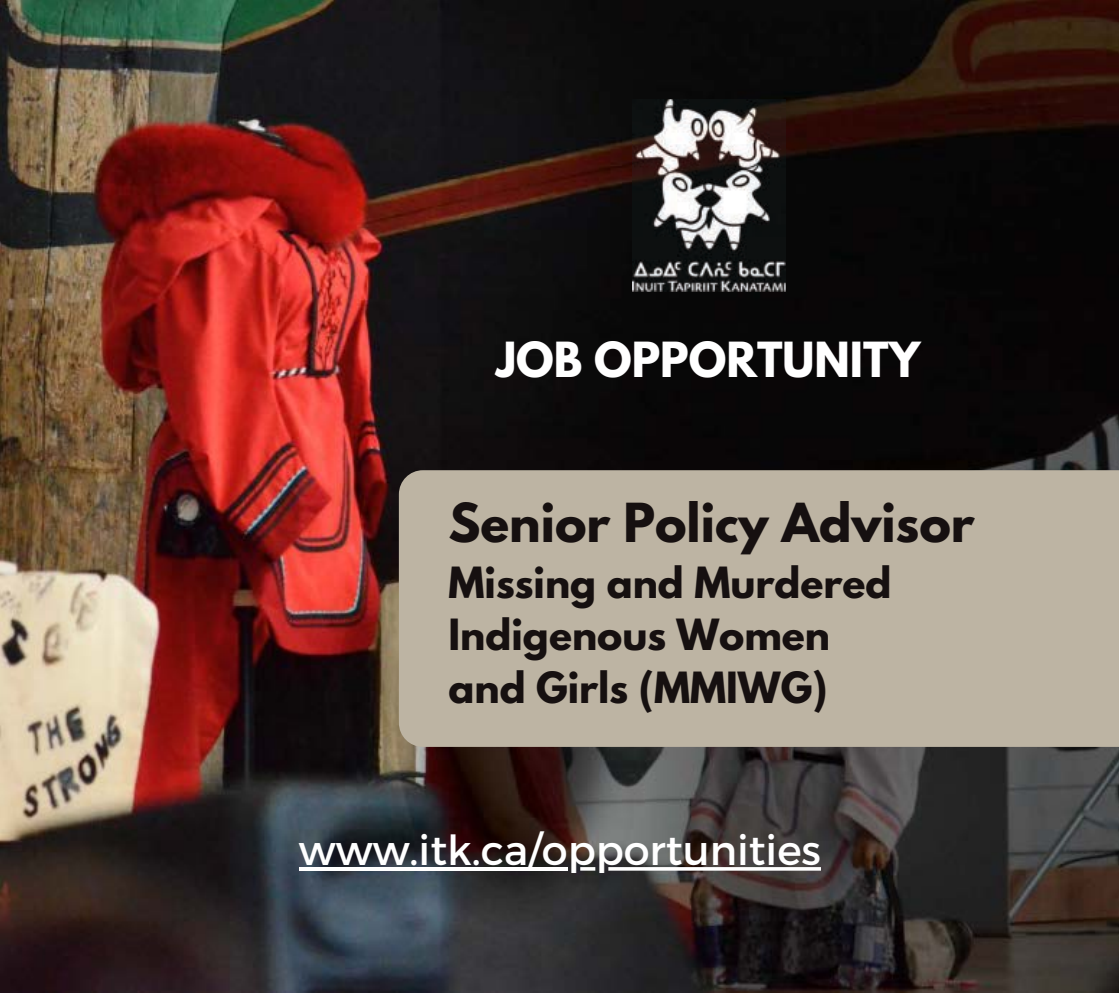
<style>
.page{position:relative;width:1119px;height:993px;background:#fff}
.page>*{position:absolute;margin:0;border:0;box-sizing:border-box;transform-origin:0 0}
.t1{font:700 47.6px "League Spartan";color:#161010}
.t2{font:700 42.8px "League Spartan";color:#fff}
.t3{font:41.2px "Montserrat";color:#fff}
.t4{font:700 38px/52.4px "League Spartan";color:#161010}
</style>
<div class="page">
<img style="left:0;top:0;width:1119px;height:993px">
<div style="left:399px;top:470px;width:720px;height:277px;background:#bdb4a3"></div>
<img style="left:632px;top:99px;width:153px;height:193px">
<hr style="left:299px;top:867px;width:269px;height:4px;background:#fff">
<svg style="left:608px;top:867px;width:213px;height:4px"></svg>
<svg style="left:580px;top:867px;width:15px;height:4px"></svg>
<p class="t2" style="left:496px;top:339px;width:426px">JOB OPPORTUNITY</p>
<p class="t1" style="left:449px;top:499px;width:528px">Senior Policy Advisor</p>
<p class="t4" style="left:449px;top:561px;width:444px">Missing and Murdered<br>Indigenous Women and Girls (MMIWG)</p>
<p class="t3" style="left:299px;top:823px;width:524px">www.itk.ca/opportunities</p>
</div>
